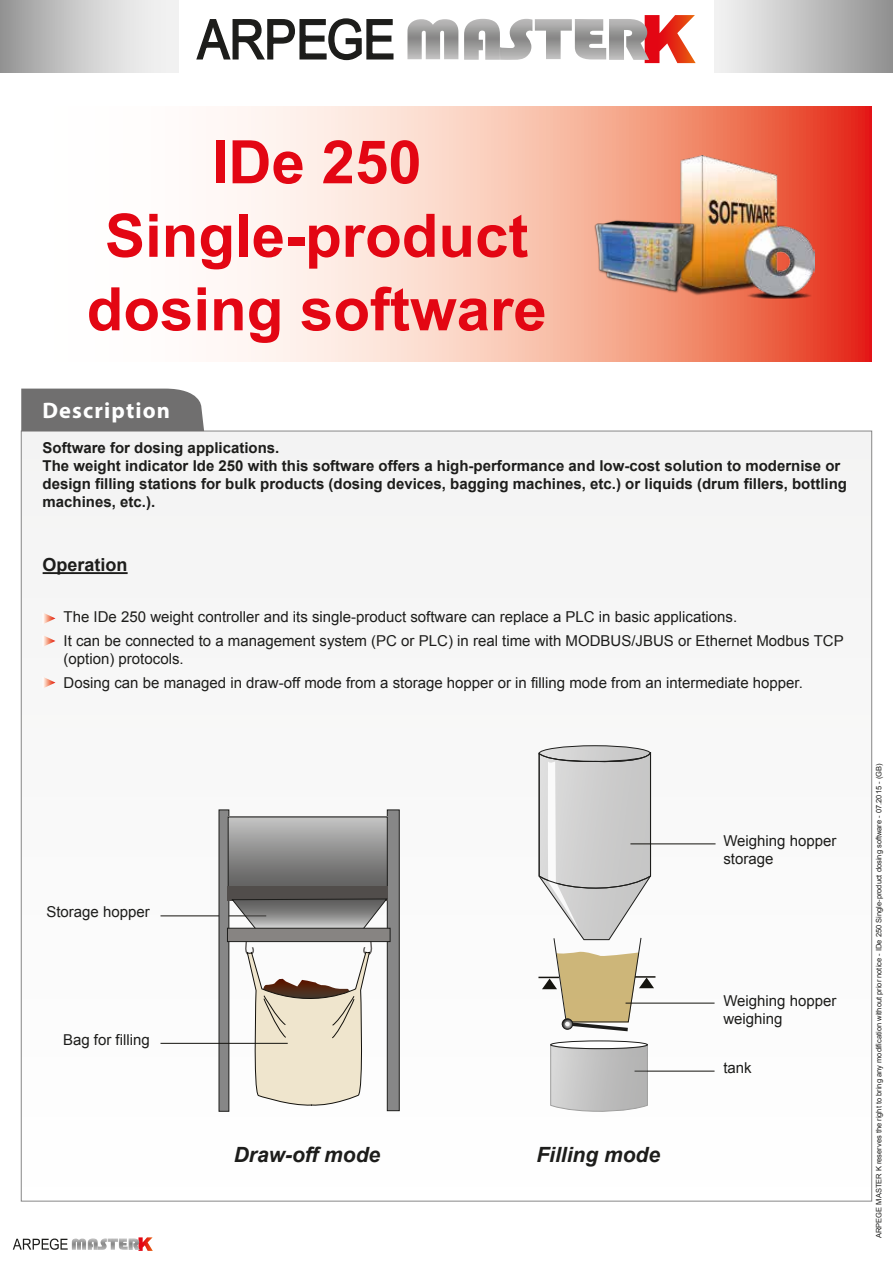
<style>
.page{position:relative;width:893px;height:1263px;background:#fff}
.page>*{position:absolute;margin:0;border:0;box-sizing:border-box;transform-origin:0 0}
.t1{font:700 60px/73.5px "Arial";color:#e30613;text-align:center}
.t2{font:700 22.5px "Myriad Pro";letter-spacing:.05em;color:#fff}
.t3{font:italic 700 21px "Arial";color:#1d1d1b}
.t4{font:700 18px "Arial";color:#1d1d1b}
.t5{font:15px/24px "Arial";color:#1d1d1b}
.t6{font:700 15px/18px "Arial";color:#1d1d1b}
.t7{font:7.5px "Arial";color:#1d1d1b}
</style>
<div class="page">
<svg style="left:227px;top:106px;width:645px;height:255px;background:#f6b6a6"></svg>
<div style="left:714px;top:0;width:179px;height:72px;background:linear-gradient(to right,#f6f6f6,#909090)"></div>
<div style="left:0;top:0;width:179px;height:72px;background:linear-gradient(to right,#9b9b9b,#fff)"></div>
<svg style="left:196px;top:18px;width:198px;height:43px"></svg>
<svg style="left:645px;top:15px;width:51px;height:48px"></svg>
<img style="left:464px;top:19px;width:68px;height:41px">
<img style="left:407px;top:19px;width:51px;height:40px">
<img style="left:535px;top:19px;width:37px;height:40px">
<img style="left:575px;top:19px;width:31px;height:40px">
<img style="left:609px;top:19px;width:40px;height:41px">
<div style="left:21px;top:431px;width:851px;height:770px;background:#f8f8f8"></div>
<div style="left:21px;top:389px;width:183px;height:42px;background:#706f6f"></div>
<img style="left:596px;top:299px;width:107px;height:4px">
<img style="left:667px;top:156px;width:147px;height:142px">
<svg style="left:13px;top:1238px;width:55px;height:12px"></svg>
<img style="left:72px;top:1238px;width:14px;height:12px">
<svg style="left:88px;top:1237px;width:65px;height:14px"></svg>
<svg style="left:44px;top:677px;width:11px;height:11px"></svg>
<svg style="left:44px;top:613px;width:11px;height:11px"></svg>
<svg style="left:44px;top:636px;width:11px;height:10px"></svg>
<hr style="left:43px;top:572px;width:85px;height:2px;background:#1d1d1b">
<img style="left:587px;top:209px;width:119px;height:90px">
<hr style="left:160px;top:915px;width:106px;height:1px;background:#13120d">
<div style="left:219px;top:810px;width:10px;height:301px;background:#878787;border:1px solid #1d1d1b"></div>
<div style="left:387px;top:810px;width:12px;height:301px;background:#878787;border:1px solid #1d1d1b"></div>
<svg style="left:230px;top:819px;width:155px;height:68px;background:#8e8d8d"></svg>
<div style="left:227px;top:887px;width:161px;height:14px;background:#514d4b"></div>
<svg style="left:232px;top:899px;width:155px;height:29px;background:#90908f"></svg>
<div style="left:227px;top:928px;width:163px;height:14px;background:#878482;border:1px solid #1d1d1b"></div>
<svg style="left:243px;top:940px;width:131px;height:166px"></svg>
<hr style="left:160px;top:1043px;width:128px;height:1px;background:#13120d">
<hr style="left:634px;top:1071px;width:80px;height:1px;background:#13120d">
<hr style="left:635px;top:976px;width:20px;height:2px;background:#15140f">
<div style="left:539px;top:745px;width:112px;height:17px;border:1px solid #1d1d1b;border-radius:50%"></div>
<svg style="left:538px;top:746px;width:116px;height:285px"></svg>
<hr style="left:626px;top:1003px;width:88px;height:1px;background:#13120d">
<hr style="left:630px;top:843px;width:85px;height:1px;background:#13120d">
<div style="left:551px;top:1041px;width:96px;height:8px;background:#fff;border-radius:50%"></div>
<div style="left:550px;top:1041px;width:98px;height:8px;border:1px solid #1d1d1b;border-radius:50%"></div>
<svg style="left:550px;top:1044px;width:98px;height:67px;background:#c2c2c1"></svg>
<h1 class="t1" style="left:87px;top:127px;width:462px">IDe 250<br>Single-product dosing software</h1>
<h2 class="t2" style="left:43px;top:395px;width:129px">Description</h2>
<p class="t6" style="left:43px;top:439px;width:806px">Software for dosing applications.<br>The weight indicator Ide 250 with this software offers a high-performance and low-cost solution to modernise or design filling stations for bulk products (dosing devices, bagging machines, etc.) or liquids (drum fillers, bottling machines, etc.).</p>
<p class="t4" style="left:43px;top:553px;width:87px">Operation</p>
<p class="t5" style="left:64px;top:605px;width:782px">The IDe 250 weight controller and its single-product software can replace a PLC in basic applications.<br>It can be connected to a management system (PC or PLC) in real time with MODBUS/JBUS or Ethernet Modbus TCP</p>
<p class="t5" style="left:64px;top:647px;width:741px">(option) protocols.<br>Dosing can be managed in draw-off mode from a storage hopper or in filling mode from an intermediate hopper.</p>
<p class="t5" style="left:46px;top:899px;width:105px">Storage hopper</p>
<p class="t5" style="left:63px;top:1028px;width:88px">Bag for filling</p>
<h3 class="t3" style="left:234px;top:1141px;width:148px">Draw-off mode</h3>
<h3 class="t3" style="left:536px;top:1141px;width:125px">Filling mode</h3>
<p class="t5" style="left:723px;top:832px;width:115px;line-height:18px">Weighing hopper storage</p>
<p class="t5" style="left:723px;top:992px;width:115px;line-height:18px">Weighing hopper weighing</p>
<p class="t5" style="left:723px;top:1056px;width:30px">tank</p>
<p class="t7" style="left:874px;top:1238px;width:476px;rotate:-90deg">ARPEGE MASTER K reserves the right to bring any modification without prior notice - IDe 250 Single-product dosing software - 07.2015 - (GB)</p>
</div>
